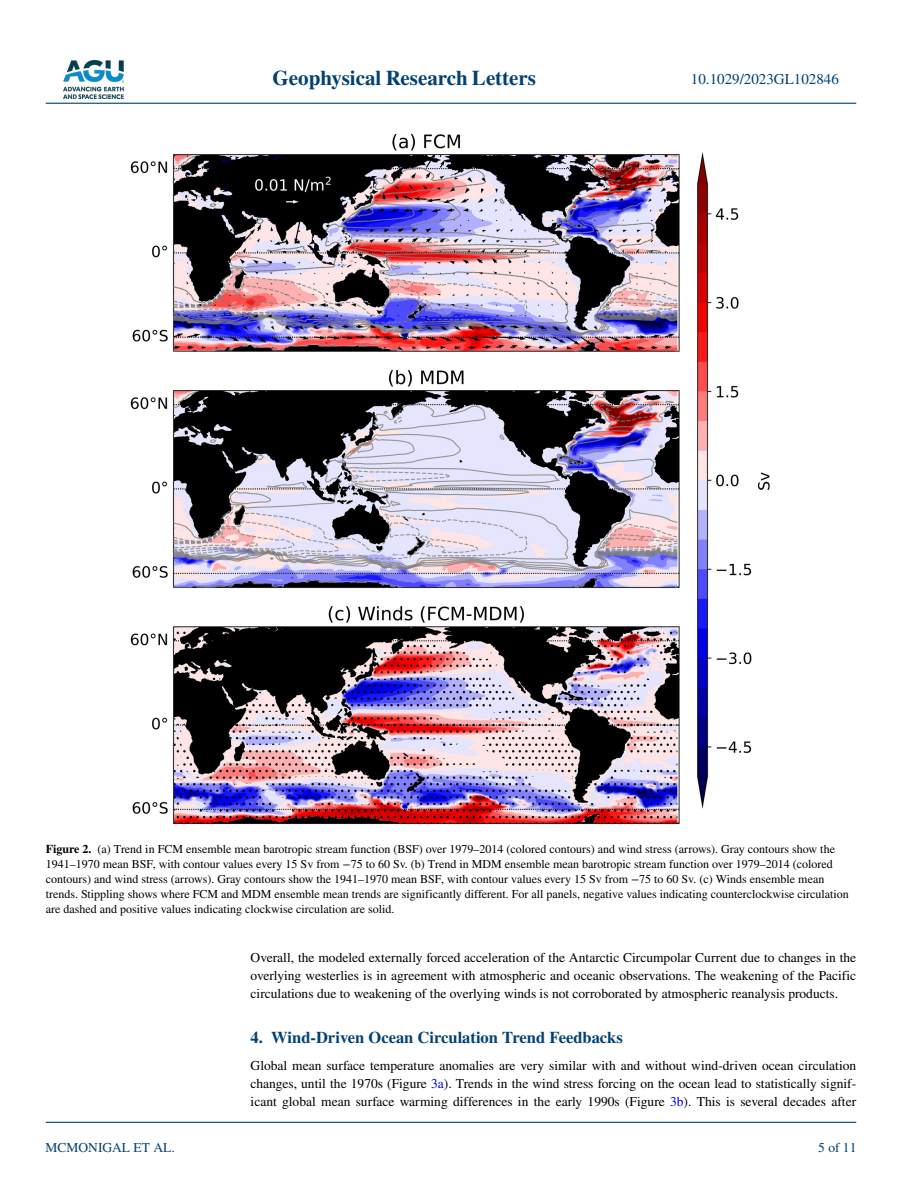
<style>
.page{position:relative;width:902px;height:1183px;background:#fff}
.page>*{position:absolute;margin:0;border:0;box-sizing:border-box;transform-origin:0 0}
.t1{font:700 21px "STIX";color:#004174}
.t2{font:700 16.5px "STIX";color:#004174}
.t3{font:15px "STIX";color:#004174}
.t4{font:13.5px/18px "STIX";color:#000;text-align:justify}
.t5{font:13.5px "STIX";color:#004174}
.t6{font:12px/15px "STIX";color:#000}
.s1{font-weight:700}
.s2{color:#00f}
</style>
<div class="page">
<img style="left:63px;top:60px;width:60px;height:39px">
<hr style="left:46px;top:103px;width:810px;height:1px;background:#004174">
<hr style="left:46px;top:1121px;width:810px;height:1px;background:#004174">
<img style="left:130px;top:134px;width:640px;height:689px">
<h1 class="t1" style="left:272px;top:66px;width:265px">Geophysical Research Letters</h1>
<p class="t3" style="left:691px;top:69px;width:149px">10.1029/2023GL102846</p>
<p class="t6" style="left:46px;top:841px;width:804px"><span class="s1">Figure 2.</span> (a) Trend in FCM ensemble mean barotropic stream function (BSF) over 1979–2014 (colored contours) and wind stress (arrows). Gray contours show the 1941–1970 mean BSF, with contour values every 15 Sv from −75 to 60 Sv. (b) Trend in MDM ensemble mean barotropic stream function over 1979–2014 (colored contours) and wind stress (arrows). Gray contours show the 1941–1970 mean BSF, with contour values every 15 Sv from −75 to 60 Sv. (c) Winds ensemble mean trends. Stippling shows where FCM and MDM ensemble mean trends are significantly different. For all panels, negative values indicating counterclockwise circulation are dashed and positive values indicating clockwise circulation are solid.</p>
<p class="t5" style="left:45px;top:1138px;width:131px">MCMONIGAL ET AL.</p>
<p class="t4" style="left:250px;top:949px;width:607px">Overall, the modeled externally forced acceleration of the Antarctic Circumpolar Current due to changes in the overlying westerlies is in agreement with atmospheric and oceanic observations. The weakening of the Pacific circulations due to weakening of the overlying winds is not corroborated by atmospheric reanalysis products.</p>
<h2 class="t2" style="left:250px;top:1027px;width:373px">4. Wind-Driven Ocean Circulation Trend Feedbacks</h2>
<p class="t4" style="left:250px;top:1057px;width:607px">Global mean surface temperature anomalies are very similar with and without wind-driven ocean circulation changes, until the 1970s (Figure <span class="s2">3a</span>). Trends in the wind stress forcing on the ocean lead to statistically signif&shy;icant global mean surface warming differences in the early 1990s (Figure <span class="s2">3b</span>). This is several decades after</p>
<p class="t5" style="left:818px;top:1138px;width:40px">5 of 11</p>
</div>
